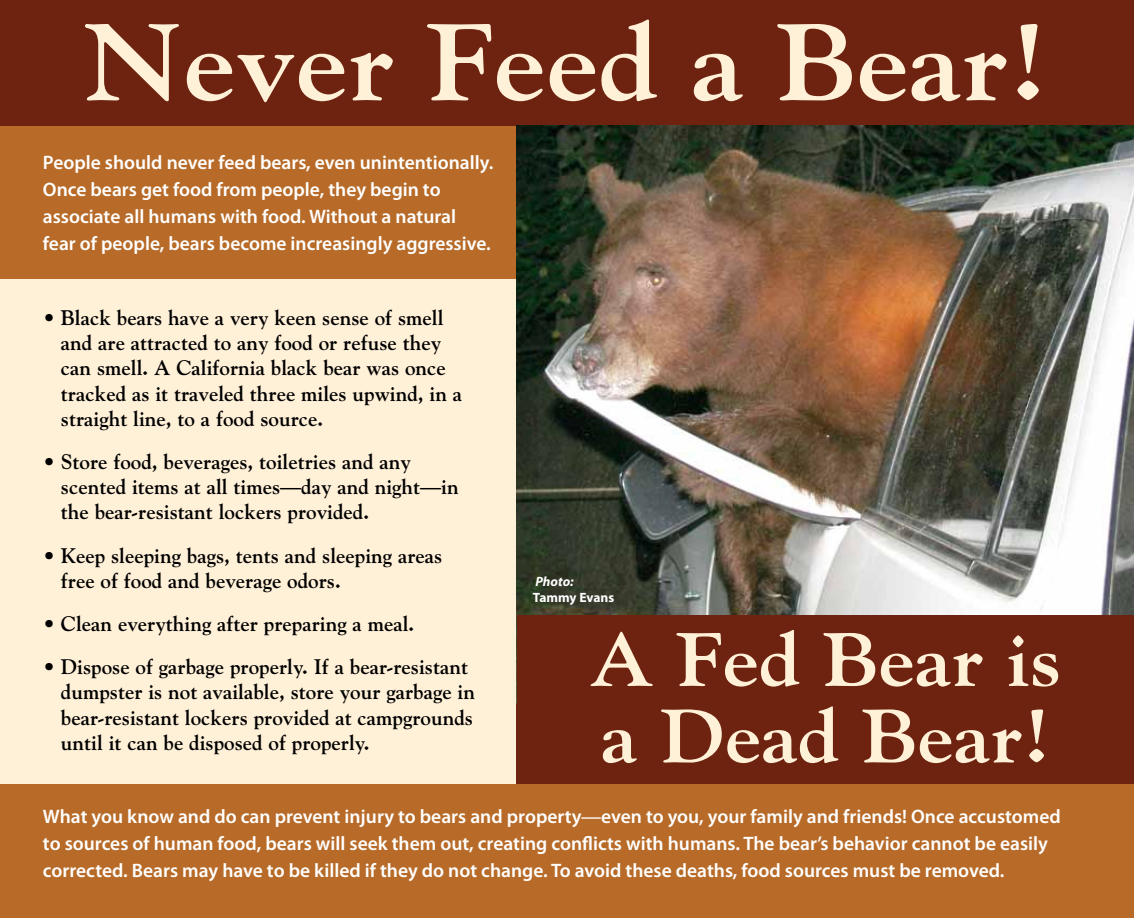
<style>
.page{position:relative;width:1134px;height:918px;background:#fff}
.page>*{position:absolute;margin:0;border:0;box-sizing:border-box;transform-origin:0 0}
.t1{font:700 108px "Goudy";color:#fff0d8;scale:1.1 1}
.t2{font:700 75px/76.5px "Goudy";color:#fff0d8;scale:1.1 1}
.t3{font:700 21px/25.2px "Goudy";color:#000}
.t4{font:600 19.5px/27px "Myriad Pro";color:#fff}
.t5{font:700 13.5px "Myriad Pro";letter-spacing:-.01em;color:#fff}
.t6{font:italic 700 13.5px "Myriad Pro";color:#fff}
.s1{font-family:"Novarese";font-weight:500}
</style>
<div class="page">
<div style="left:0;top:239px;width:1132px;height:561px;background:#fff0d8"></div>
<div style="left:0;top:124px;width:1132px;height:155px;background:#b86b28"></div>
<div style="left:0;top:0;width:1134px;height:126px;background:#6e2310"></div>
<img style="left:517px;top:126px;width:617px;height:489px">
<div style="left:517px;top:615px;width:617px;height:193px;background:#6e2310"></div>
<div style="left:0;top:784px;width:1134px;height:134px;background:#b86b28"></div>
<h2 class="t1" style="left:84px;top:-2px;width:877px">Never Feed a Bear!</h2>
<p class="t4" style="left:43px;top:148px;width:452px">People should never feed bears, even unintentionally.<br>Once bears get food from people, they begin to associate all humans with food. Without a natural fear of people, bears become increasingly aggressive.</p>
<p class="t3" style="left:61px;top:305px;width:403px;text-indent:-18px">• Black bears have a very keen sense of smell and are attracted to any food or refuse they can smell. A California black bear was once tracked as it traveled three miles upwind, in a straight line, to a food source.</p>
<p class="t3" style="left:61px;top:449px;width:399px;text-indent:-18px">• Store food, beverages, toiletries and any scented items at all times<span class="s1">—</span>day and night<span class="s1">—</span>in the bear-resistant lockers provided.</p>
<p class="t3" style="left:61px;top:543px;width:383px;text-indent:-18px">• Keep sleeping bags, tents and sleeping areas free of food and beverage odors.</p>
<p class="t3" style="left:43px;top:611px;width:373px">• Clean everything after preparing a meal.</p>
<p class="t3" style="left:61px;top:654px;width:416px;text-indent:-18px">• Dispose of garbage properly. If a bear-resistant dumpster is not available, store your garbage in bear-resistant lockers provided at campgrounds until it can be disposed of properly.</p>
<p class="t6" style="left:535px;top:573px;width:40px">Photo:</p>
<p class="t5" style="left:533px;top:589px;width:83px">tammy evans</p>
<h2 class="t2" style="left:590px;top:621px;width:431px">A Fed Bear is a Dead Bear!</h2>
<p class="t4" style="left:43px;top:802px;width:1019px">What you know and do can prevent injury to bears and property<span class="s1">—</span>even to you, your family and friends! Once accustomed to sources of human food, bears will seek them out, creating conflicts with humans. The bear’s behavior cannot be easily corrected. Bears may have to be killed if they do not change. To avoid these deaths, food sources must be removed.</p>
</div>
